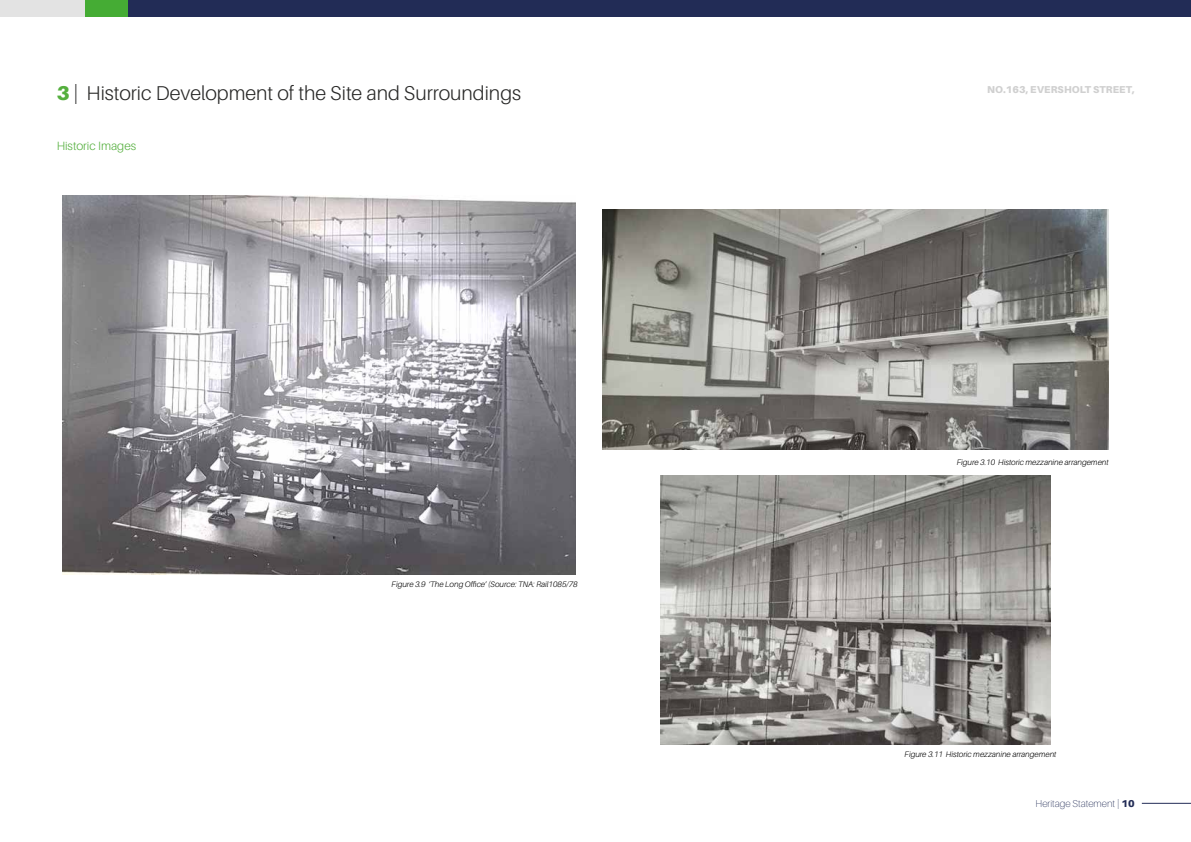
<style>
.page{position:relative;width:1191px;height:842px;background:#fff}
.page>*{position:absolute;margin:0;border:0;box-sizing:border-box;transform-origin:0 0}
.t1{font:300 20px "Aileron";color:#282827}
.t2{font:300 12px "Aileron";color:#54af3d}
.t3{font:900 10px "Aileron";letter-spacing:.01em;color:#d0d0d0}
.t4{font:100 10px "Aileron";color:#222c56}
.t5{font:italic 300 8px "Aileron";color:#000}
.s1{font-weight:900;color:#54af3d}
.s2{font-weight:900}
</style>
<div class="page">
<hr style="left:1141px;top:803px;width:50px;height:1px;background:#222c56">
<div style="left:0;top:0;width:1191px;height:17px;background:#222c56"></div>
<div style="left:0;top:0;width:85px;height:17px;background:#e3e3e3"></div>
<div style="left:85px;top:0;width:43px;height:17px;background:#45ac34"></div>
<img style="left:63px;top:196px;width:512px;height:378px">
<img style="left:603px;top:210px;width:505px;height:240px">
<img style="left:661px;top:476px;width:389px;height:268px">
<h1 class="t1" style="left:57px;top:83px;width:466px"><span class="s1">3</span> | Historic Development of the Site and Surroundings</h1>
<h2 class="t2" style="left:57px;top:140px;width:81px">Historic Images</h2>
<p class="t5" style="left:391px;top:580px;width:188px">Figure 3.9 ‘The Long Office’ (Source: TNA: Rail1085/78</p>
<p class="t3" style="left:987px;top:83px;width:149px">NO.163, EVERSHOLT STREET,</p>
<p class="t5" style="left:956px;top:458px;width:153px">Figure 3.10 Historic mezzanine arrangement</p>
<p class="t5" style="left:904px;top:750px;width:153px">Figure 3.11 Historic mezzanine arrangement</p>
<p class="t4" style="left:1035px;top:798px;width:101px">Heritage Statement | <span class="s2">10</span></p>
</div>
